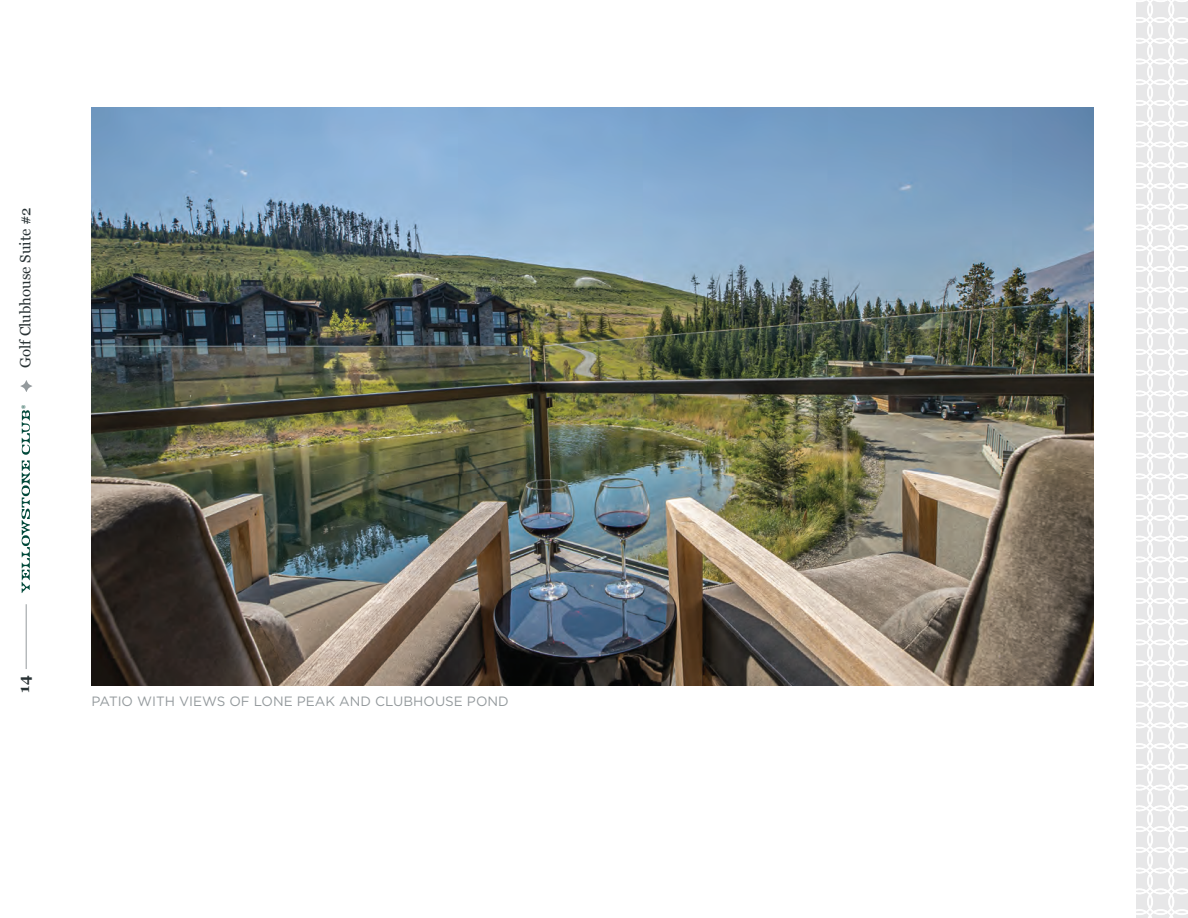
<style>
.page{position:relative;width:1188px;height:918px;background:#fff}
.page>*{position:absolute;margin:0;border:0;box-sizing:border-box;transform-origin:0 0}
.t1{font:15px "Georgia";color:#293234}
.t2{font:700 15px "Georgia";color:#293234}
.t3{font:13.5px "Gotham";color:#949a9d}
</style>
<div class="page">
<hr style="left:26px;top:604px;width:1px;height:65px;background:#949a9d">
<svg style="left:20px;top:380px;width:12px;height:12px"></svg>
<img style="left:92px;top:107px;width:1002px;height:579px">
<img style="left:1136px;top:0;width:52px;height:918px">
<svg style="left:22px;top:410px;width:8px;height:183px"></svg>
<p class="t1" style="left:14px;top:368px;width:162px;rotate:-90deg">Golf Clubhouse Suite #2</p>
<p class="t2" style="left:13px;top:693px;width:19px;rotate:-90deg">14</p>
<p class="t3" style="left:92px;top:693px;width:419px">PATIO WITH VIEWS OF LONE PEAK AND CLUBHOUSE POND</p>
</div>
